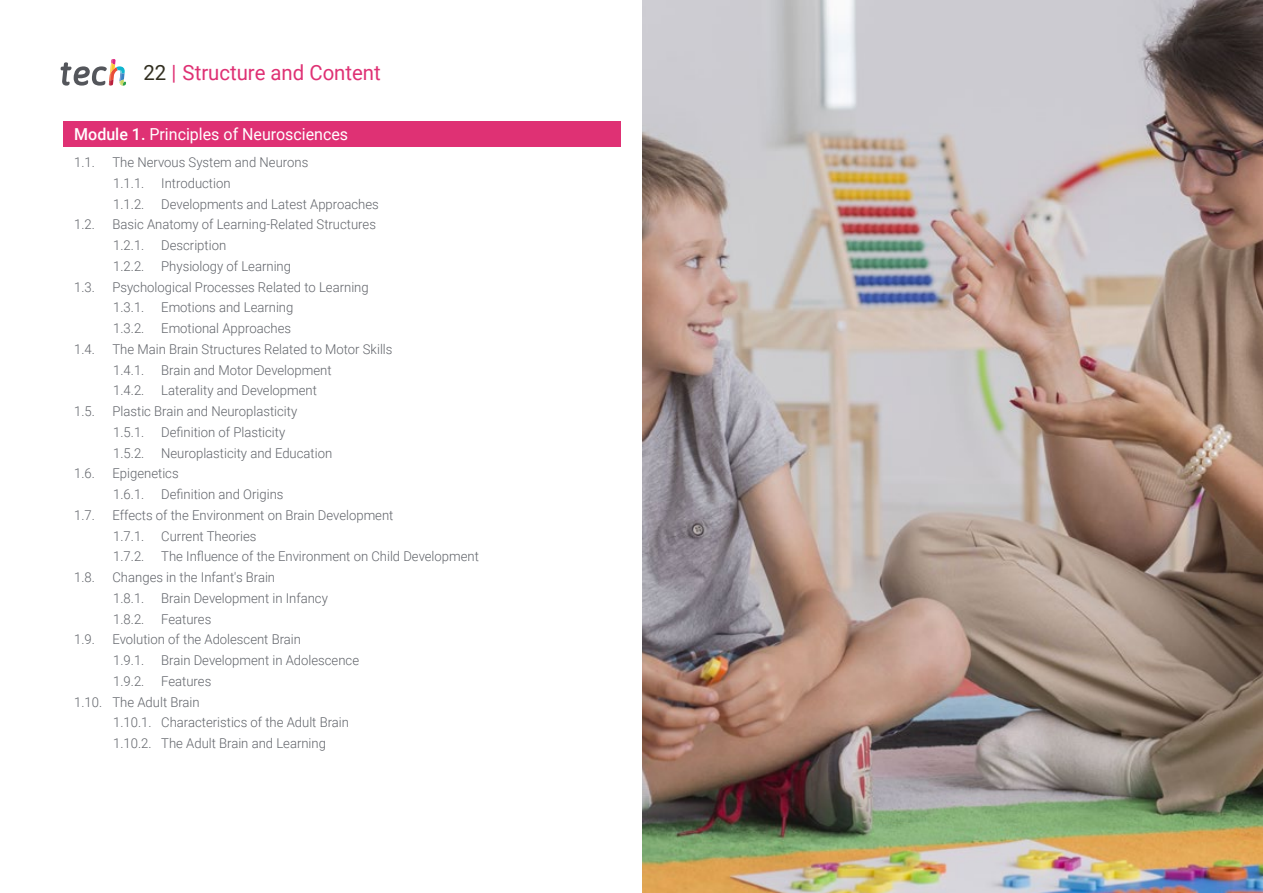
<style>
.page{position:relative;width:1263px;height:893px;background:#fff}
.page>*{position:absolute;margin:0;border:0;box-sizing:border-box;transform-origin:0 0}
.t1{font:21px "Roboto";color:#df3174}
.t2{font:16.5px "Roboto";color:#fff}
.t3{font:300 13.5px/20.7px "Roboto";color:#61646a}
.s1{color:#312e20}
.s2{font-weight:500}
</style>
<div class="page">
<div style="left:63px;top:121px;width:558px;height:25px;background:#df3174"></div>
<img style="left:642px;top:0;width:621px;height:893px">
<svg style="left:61px;top:59px;width:65px;height:27px"></svg>
<h1 class="t1" style="left:144px;top:57px;width:239px"><span class="s1">22</span> | Structure and Content</h1>
<p class="t2" style="left:74px;top:123px;width:275px"><span class="s2">Module 1.</span> Principles of Neurosciences</p>
<p class="t3" style="left:74px;top:151px;width:22px">1.1.</p>
<p class="t3" style="left:112px;top:151px;width:268px">The Nervous System and Neurons<br>1.1.1. Introduction<br>1.1.2. Developments and Latest Approaches</p>
<p class="t3" style="left:74px;top:214px;width:22px">1.2.</p>
<p class="t3" style="left:112px;top:214px;width:265px">Basic Anatomy of Learning-Related Structures<br>1.2.1. Description<br>1.2.2. Physiology of Learning</p>
<p class="t3" style="left:74px;top:276px;width:22px">1.3.</p>
<p class="t3" style="left:112px;top:276px;width:258px">Psychological Processes Related to Learning<br>1.3.1. Emotions and Learning<br>1.3.2. Emotional Approaches</p>
<p class="t3" style="left:74px;top:338px;width:22px">1.4.</p>
<p class="t3" style="left:112px;top:338px;width:281px">The Main Brain Structures Related to Motor Skills<br>1.4.1. Brain and Motor Development<br>1.4.2. Laterality and Development</p>
<p class="t3" style="left:74px;top:400px;width:22px">1.5.</p>
<p class="t3" style="left:112px;top:400px;width:221px">Plastic Brain and Neuroplasticity<br>1.5.1. Definition of Plasticity<br>1.5.2. Neuroplasticity and Education</p>
<p class="t3" style="left:74px;top:463px;width:22px">1.6.</p>
<p class="t3" style="left:112px;top:463px;width:172px">Epigenetics<br>1.6.1. Definition and Origins</p>
<p class="t3" style="left:74px;top:504px;width:22px">1.7.</p>
<p class="t3" style="left:112px;top:504px;width:368px">Effects of the Environment on Brain Development<br>1.7.1. Current Theories<br>1.7.2. The Influence of the Environment on Child Development</p>
<p class="t3" style="left:74px;top:566px;width:22px">1.8.</p>
<p class="t3" style="left:112px;top:566px;width:217px">Changes in the Infant's Brain<br>1.8.1. Brain Development in Infancy<br>1.8.2. Features</p>
<p class="t3" style="left:74px;top:629px;width:22px">1.9.</p>
<p class="t3" style="left:112px;top:629px;width:190px">Evolution of the Adolescent Brain</p>
<p class="t3" style="left:113px;top:649px;width:247px">1.9.1. Brain Development in Adolescence</p>
<p class="t3" style="left:113px;top:670px;width:100px">1.9.2. Features</p>
<p class="t3" style="left:74px;top:691px;width:127px">1.10. The Adult Brain</p>
<p class="t3" style="left:113px;top:712px;width:237px">1.10.1. Characteristics of the Adult Brain</p>
<p class="t3" style="left:113px;top:732px;width:214px">1.10.2. The Adult Brain and Learning</p>
</div>
